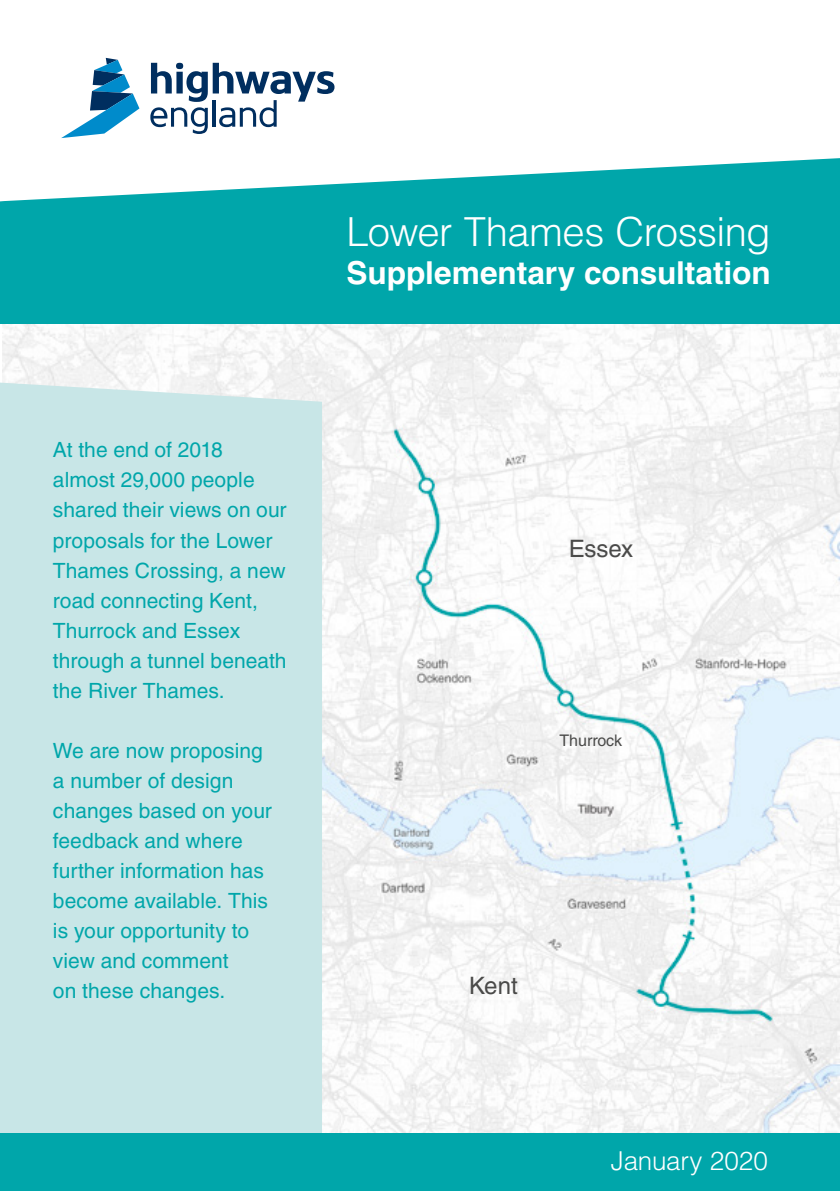
<style>
.page{position:relative;width:840px;height:1191px;background:#fff}
.page>*{position:absolute;margin:0;border:0;box-sizing:border-box;transform-origin:0 0}
.t1{font:300 40px "Helvetica LT Std";letter-spacing:-.015em;color:#fff}
.t2{font:700 31.6px "Helvetica LT Std";color:#fff}
.t3{font:300 26px "Helvetica LT Std";letter-spacing:-.01em;color:#fff}
.t4{font:24px "Helvetica LT Std";color:#4a4a49}
.t5{font:21px/30px "Helvetica LT Std";color:#00a6aa}
.t6{font:16px "Helvetica LT Std";color:#4a4a49}
</style>
<div class="page">
<img style="left:3px;top:324px;width:836px;height:809px">
<div style="left:0;top:382px;width:322px;height:751px;background:#c8e6e7"></div>
<div style="left:0;top:24px;width:839px;height:300px;background:#00a6aa"></div>
<div style="left:0;top:1133px;width:839px;height:58px;background:#00a6aa"></div>
<svg style="left:0;top:24px;width:839px;height:177px;background:#dbf2f3"></svg>
<svg style="left:61px;top:58px;width:78px;height:80px;background:#98c3db"></svg>
<svg style="left:150px;top:63px;width:184px;height:71px;background:#b6c3d1"></svg>
<p class="t5" style="left:53px;top:435px;width:235px">At the end of 2018 almost 29,000 people shared their views on our proposals for the Lower<br>Thames Crossing, a new road connecting Kent,<br>Thurrock and Essex through a tunnel beneath the River Thames.</p>
<p class="t5" style="left:53px;top:735px;width:220px">We are now proposing a number of design changes based on your feedback and where further information has become available. This is your opportunity to view and comment<br>on these changes.</p>
<h1 class="t1" style="left:346px;top:207px;width:425px">Lower Thames Crossing</h1>
<h2 class="t2" style="left:346px;top:253px;width:425px">Supplementary consultation</h2>
<p class="t4" style="left:568px;top:535px;width:66px">Essex</p>
<p class="t6" style="left:559px;top:731px;width:64px">Thurrock</p>
<p class="t4" style="left:469px;top:971px;width:50px">Kent</p>
<p class="t3" style="left:610px;top:1144px;width:158px">January 2020</p>
</div>
